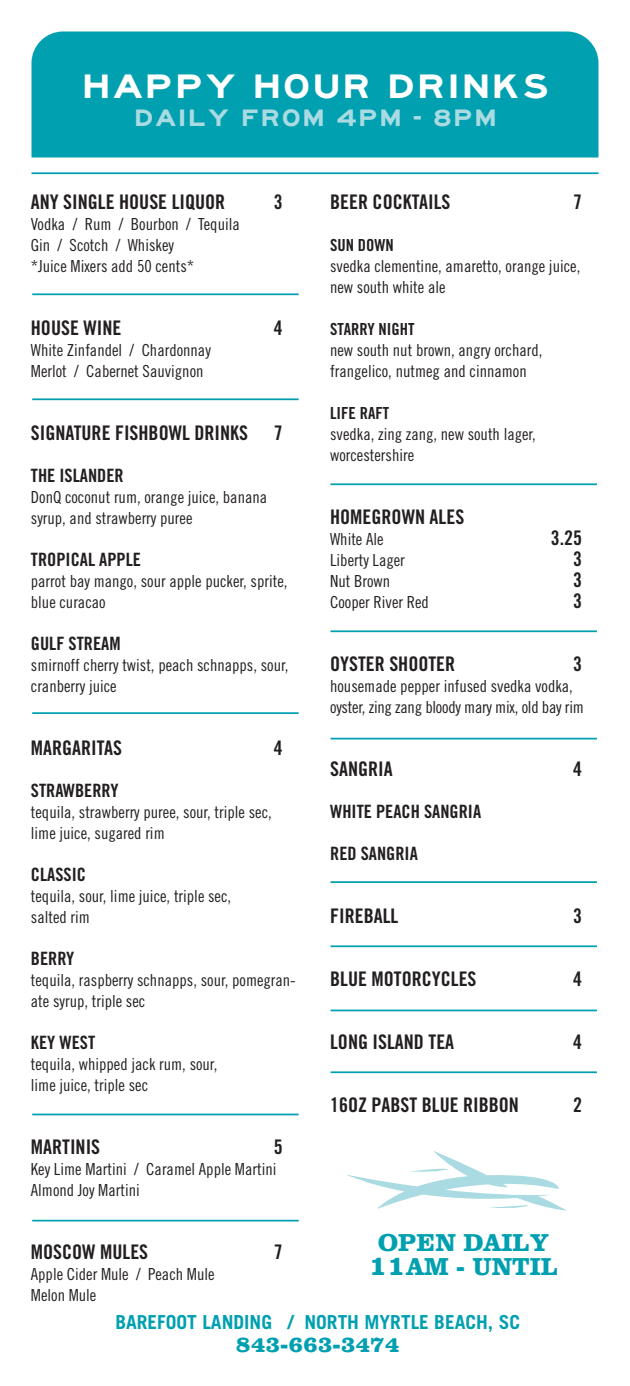
<style>
.page{position:relative;width:630px;height:1386px;background:#fff}
.page>*{position:absolute;margin:0;border:0;box-sizing:border-box;transform-origin:0 0}
.t1{font:35px "Freeway Gothic";color:#fff;scale:1.2 1}
.t2{font:700 25.2px/24.7px "Gettysburg";color:#00a0b0;text-align:center}
.t3{font:24.5px "Freeway Gothic";color:#aadbe2;scale:1.2 1}
.t4{font:700 23.1px "Gettysburg";color:#00a0b0}
.t5{font:20.12px "Trade Gothic Bold Cond Twenty";color:#231f20}
.t6{font:700 19.25px "Trade Gothic";color:#00a0b0}
.t7{font:18.38px "Trade Gothic Bold Cond Twenty";color:#231f20}
.t8{font:16.62px/21px "Trade Gothic Cond Eighteen";color:#231f20}
.t9{font:16.62px "Trade Gothic Bold Cond Twenty";color:#231f20}
.s1{font-size:29.05px}
</style>
<div class="page">
<div style="left:32px;top:32px;width:566px;height:126px;background:#00a0b0"></div>
<hr style="left:32px;top:172px;width:566px;height:2px;background:#00a0b0">
<svg style="left:346px;top:1151px;width:221px;height:60px"></svg>
<hr style="left:32px;top:398px;width:267px;height:2px;background:#00a0b0">
<hr style="left:32px;top:293px;width:267px;height:2px;background:#00a0b0">
<hr style="left:32px;top:712px;width:267px;height:2px;background:#00a0b0">
<hr style="left:32px;top:1114px;width:267px;height:1px;background:#00a0b0">
<hr style="left:32px;top:1220px;width:267px;height:2px;background:#00a0b0">
<hr style="left:331px;top:483px;width:266px;height:2px;background:#00a0b0">
<hr style="left:331px;top:630px;width:266px;height:2px;background:#00a0b0">
<hr style="left:331px;top:738px;width:266px;height:1px;background:#00a0b0">
<hr style="left:331px;top:881px;width:266px;height:2px;background:#00a0b0">
<hr style="left:331px;top:945px;width:266px;height:2px;background:#00a0b0">
<hr style="left:331px;top:1010px;width:266px;height:1px;background:#00a0b0">
<hr style="left:331px;top:1071px;width:266px;height:2px;background:#00a0b0">
<h1 class="t1" style="left:81px;top:68px;width:392px">HAPPY HOUR DRINKS</h1>
<h3 class="t3" style="left:134px;top:105px;width:305px">DAILY FROM 4PM - 8PM</h3>
<p class="t5" style="left:31px;top:190px;width:196px">ANY SINGLE HOUSE LIQUOR</p>
<p class="t5" style="left:274px;top:190px;width:10px">3</p>
<p class="t8" style="left:31px;top:214px;width:210px">Vodka / Rum / Bourbon / Tequila<br>Gin / Scotch / Whiskey<br>*Juice Mixers add 50 cents*</p>
<p class="t5" style="left:31px;top:316px;width:92px">HOUSE WINE</p>
<p class="t5" style="left:274px;top:316px;width:10px">4</p>
<p class="t8" style="left:31px;top:340px;width:181px">White Zinfandel / Chardonnay<br>Merlot / Cabernet Sauvignon</p>
<p class="t5" style="left:31px;top:421px;width:219px">SIGNATURE FISHBOWL DRINKS</p>
<p class="t5" style="left:274px;top:421px;width:10px">7</p>
<p class="t7" style="left:31px;top:465px;width:94px">THE ISLANDER</p>
<p class="t8" style="left:31px;top:487px;width:238px">DonQ coconut rum, orange juice, banana syrup, and strawberry puree</p>
<p class="t7" style="left:31px;top:549px;width:112px">TROPICAL APPLE</p>
<p class="t8" style="left:31px;top:571px;width:258px">parrot bay mango, sour apple pucker, sprite, blue curacao</p>
<p class="t7" style="left:31px;top:633px;width:91px">GULF STREAM</p>
<p class="t8" style="left:31px;top:655px;width:259px">smirnoff cherry twist, peach schnapps, sour, cranberry juice</p>
<p class="t5" style="left:31px;top:736px;width:93px">MARGARITAS</p>
<p class="t5" style="left:274px;top:736px;width:10px">4</p>
<p class="t7" style="left:31px;top:780px;width:89px">STRAWBERRY</p>
<p class="t8" style="left:31px;top:802px;width:243px">tequila, strawberry puree, sour, triple sec, lime juice, sugared rim</p>
<p class="t7" style="left:31px;top:864px;width:57px">CLASSIC</p>
<p class="t8" style="left:31px;top:886px;width:202px">tequila, sour, lime juice, triple sec, salted rim</p>
<p class="t7" style="left:31px;top:948px;width:45px">BERRY</p>
<p class="t8" style="left:31px;top:970px;width:266px">tequila, raspberry schnapps, sour, pomegran&shy;ate syrup, triple sec</p>
<p class="t7" style="left:31px;top:1032px;width:66px">KEY WEST</p>
<p class="t8" style="left:31px;top:1054px;width:188px">tequila, whipped jack rum, sour, lime juice, triple sec</p>
<p class="t5" style="left:31px;top:1135px;width:71px">MARTINIS</p>
<p class="t5" style="left:274px;top:1135px;width:10px">5</p>
<p class="t8" style="left:31px;top:1159px;width:247px">Key Lime Martini / Caramel Apple Martini<br>Almond Joy Martini</p>
<p class="t5" style="left:330px;top:190px;width:122px">BEER COCKTAILS</p>
<p class="t5" style="left:573px;top:190px;width:10px">7</p>
<p class="t9" style="left:330px;top:235px;width:65px">SUN DOWN</p>
<p class="t8" style="left:330px;top:256px;width:252px">svedka clementine, amaretto, orange juice, new south white ale</p>
<p class="t9" style="left:330px;top:319px;width:86px">STARRY NIGHT</p>
<p class="t8" style="left:330px;top:340px;width:214px">new south nut brown, angry orchard, frangelico, nutmeg and cinnamon</p>
<p class="t9" style="left:330px;top:403px;width:61px">LIFE RAFT</p>
<p class="t8" style="left:330px;top:424px;width:207px">svedka, zing zang, new south lager, worcestershire</p>
<p class="t5" style="left:330px;top:505px;width:136px">HOMEGROWN ALES</p>
<p class="t8" style="left:330px;top:529px;width:55px">White Ale</p>
<p class="t5" style="left:551px;top:526px;width:33px">3.25</p>
<p class="t8" style="left:330px;top:550px;width:76px">Liberty Lager</p>
<p class="t5" style="left:573px;top:547px;width:10px">3</p>
<p class="t8" style="left:330px;top:571px;width:62px">Nut Brown</p>
<p class="t5" style="left:573px;top:568px;width:10px">3</p>
<p class="t8" style="left:330px;top:592px;width:100px">Cooper River Red</p>
<p class="t5" style="left:573px;top:589px;width:10px">3</p>
<p class="t5" style="left:330px;top:652px;width:127px">OYSTER SHOOTER</p>
<p class="t5" style="left:573px;top:652px;width:10px">3</p>
<p class="t8" style="left:330px;top:676px;width:255px">housemade pepper infused svedka vodka, oyster, zing zang bloody mary mix, old bay rim</p>
<p class="t5" style="left:330px;top:757px;width:64px">SANGRIA</p>
<p class="t5" style="left:573px;top:757px;width:10px">4</p>
<p class="t7" style="left:330px;top:801px;width:153px">WHITE PEACH SANGRIA</p>
<p class="t7" style="left:330px;top:843px;width:89px">RED SANGRIA</p>
<p class="t5" style="left:330px;top:904px;width:70px">FIREBALL</p>
<p class="t5" style="left:573px;top:904px;width:10px">3</p>
<p class="t5" style="left:330px;top:967px;width:148px">BLUE MOTORCYCLES</p>
<p class="t5" style="left:573px;top:967px;width:10px">4</p>
<p class="t5" style="left:330px;top:1030px;width:126px">LONG ISLAND TEA</p>
<p class="t5" style="left:573px;top:1030px;width:10px">4</p>
<p class="t5" style="left:330px;top:1093px;width:190px">16OZ PABST BLUE RIBBON</p>
<p class="t5" style="left:573px;top:1093px;width:10px">2</p>
<h2 class="t2" style="left:369px;top:1229px;width:190px">OPEN DAILY<br><span class="s1">11</span>AM - UNTIL</h2>
<p class="t6" style="left:115px;top:1311px;width:406px">BAREFOOT LANDING / NORTH MYRTLE BEACH, SC</p>
<h3 class="t4" style="left:236px;top:1330px;width:165px">843-663-3474</h3>
<p class="t5" style="left:31px;top:1240px;width:119px">MOSCOW MULES</p>
<p class="t5" style="left:274px;top:1240px;width:10px">7</p>
<p class="t8" style="left:31px;top:1264px;width:185px">Apple Cider Mule / Peach Mule<br>Melon Mule</p>
</div>
